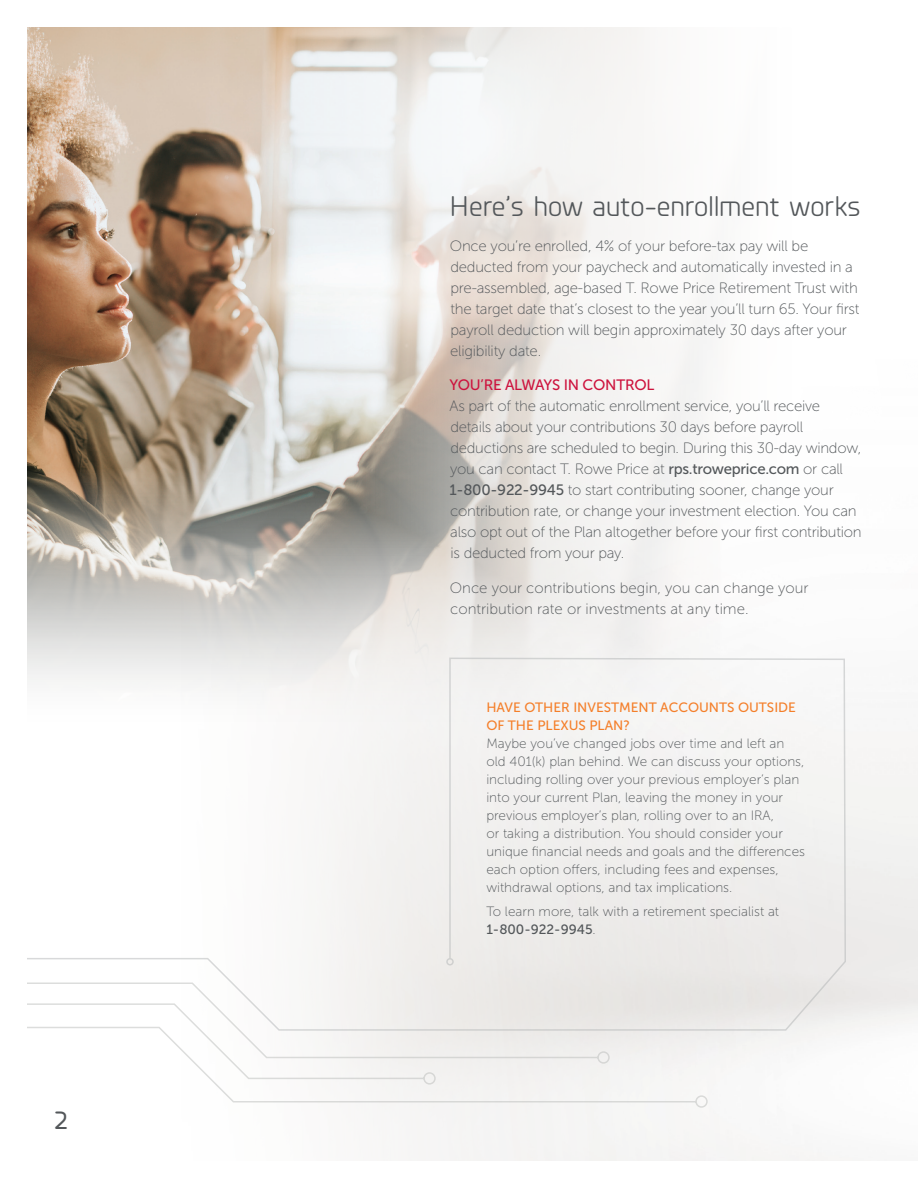
<style>
.page{position:relative;width:918px;height:1188px;background:#fff}
.page>*{position:absolute;margin:0;border:0;box-sizing:border-box;transform-origin:0 0}
.t1{font:28.5px "Planer";color:#53575a}
.Intro_Copy{font:500 26.4px "Planer";color:#53575a}
.Intro_Copy-2{font:15px/21px "Museo Sans 100";letter-spacing:-.02em;color:#53575a}
.Intro_Copy-3{font:15px/21px "Museo Sans 100";color:#53575a}
.Intro_Copy-4{font:15px "Museo Sans 500";letter-spacing:-.015em;color:#cd123d}
.Intro_Copy-5{font:13.5px/18px "Museo Sans 100";color:#53575a}
.Intro_Copy-6{font:13.5px/18px "Museo Sans 500";color:#f47f2a}
.s1{font-family:"Museo Sans 500"}
</style>
<div class="page">
<img style="left:27px;top:27px;width:618px;height:630px">
<img style="left:182px;top:173px;width:736px;height:988px">
<svg style="left:27px;top:657px;width:820px;height:374px"></svg>
<div style="left:446px;top:958px;width:8px;height:8px;border:2px solid #b1b4b5;border-radius:50%"></div>
<svg style="left:27px;top:982px;width:681px;height:127px"></svg>
<p class="Intro_Copy" style="left:54px;top:1102px;width:15px">2</p>
<p class="t1" style="left:450px;top:188px;width:412px">Here’s how auto-enrollment works</p>
<p class="Intro_Copy-2" style="left:450px;top:235px;width:411px">Once you’re enrolled, 4% of your before-tax pay will be deducted from your paycheck and automatically invested in a pre-assembled, age-based T. Rowe Price Retirement Trust with the target date that’s closest to the year you’ll turn 65. Your first payroll deduction will begin approximately 30 days after your eligibility date.</p>
<p class="Intro_Copy-4" style="left:450px;top:377px;width:206px">YOU’RE ALWAYS IN CONTROL</p>
<p class="Intro_Copy-2" style="left:450px;top:396px;width:414px">As part of the automatic enrollment service, you’ll receive details about your contributions 30 days before payroll deductions are scheduled to begin. During this 30-day window, you can contact T. Rowe Price at <span class="s1">rps.troweprice.com</span> or call <span class="s1">1-800-922-9945</span> to start contributing sooner, change your contribution rate, or change your investment election. You can also opt out of the Plan altogether before your first contribution is deducted from your pay.</p>
<p class="Intro_Copy-3" style="left:450px;top:577px;width:360px">Once your contributions begin, you can change your contribution rate or investments at any time.</p>
<p class="Intro_Copy-6" style="left:486px;top:698px;width:311px">HAVE OTHER INVESTMENT ACCOUNTS OUTSIDE<br>OF THE PLEXUS PLAN?</p>
<p class="Intro_Copy-5" style="left:486px;top:734px;width:320px">Maybe you’ve changed jobs over time and left an old 401(k) plan behind. We can discuss your options, including rolling over your previous employer’s plan into your current Plan, leaving the money in your previous employer’s plan, rolling over to an IRA,<br>or taking a distribution. You should consider your unique financial needs and goals and the differences each option offers, including fees and expenses, withdrawal options, and tax implications.</p>
<p class="Intro_Copy-5" style="left:486px;top:903px;width:294px">To learn more, talk with a retirement specialist at<br><span class="s1">1-800-922-9945</span>.</p>
</div>
